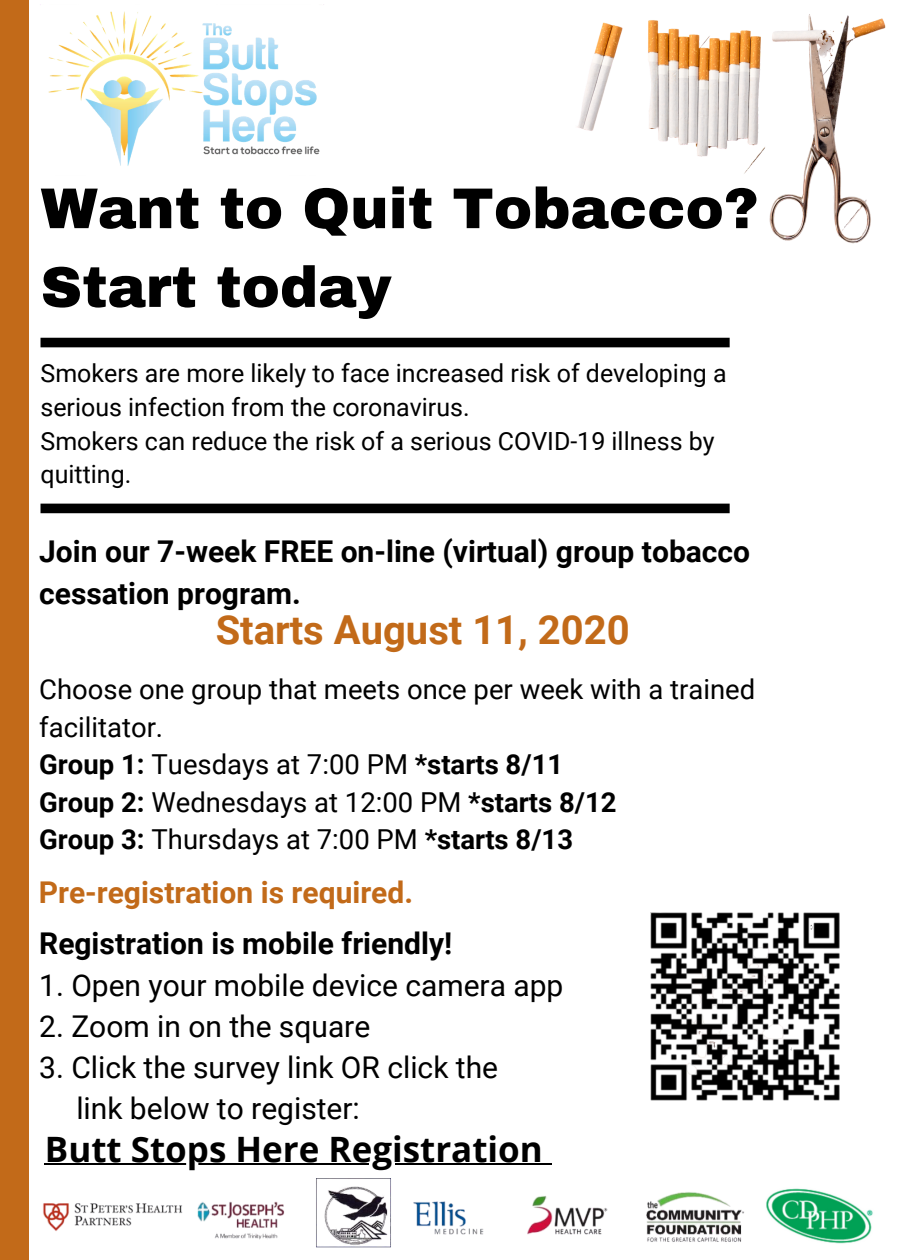
<style>
.page{position:relative;width:900px;height:1260px;background:#fff}
.page>*{position:absolute;margin:0;border:0;box-sizing:border-box;transform-origin:0 0}
.t1{font:900 57.5px/78.8px "Archivo";color:#000}
.t2{font:700 40px "Roboto";color:#c26a19}
.t3{font:700 35px "Open Sans";color:#000}
.t4{font:30px/41.2px "Roboto";color:#000}
.t5{font:700 30px/41.2px "Roboto";color:#000}
.t6{font:700 30px "Roboto";color:#c26a19}
.t7{font:27.5px/37.5px "Roboto";color:#000}
.t8{font:25px/33.8px "Roboto";color:#000}
.s1{font-weight:700}
</style>
<div class="page">
<div style="left:0;top:0;width:29px;height:1260px;background:#c26a19"></div>
<img style="left:43px;top:1178px;width:701px;height:70px">
<img style="left:577px;top:14px;width:309px;height:230px">
<div style="left:41px;top:338px;width:689px;height:9px;background:#000"></div>
<div style="left:41px;top:504px;width:689px;height:9px;background:#000"></div>
<img style="left:48px;top:11px;width:272px;height:155px">
<img style="left:766px;top:1188px;width:107px;height:56px">
<img style="left:650px;top:912px;width:190px;height:189px">
<hr style="left:45px;top:1163px;width:507px;height:2px;background:#000">
<h1 class="t1" style="left:41px;top:170px;width:720px">Want to Quit Tobacco?<br>Start today</h1>
<p class="t8" style="left:41px;top:357px;width:688px">Smokers are more likely to face increased risk of developing a serious infection from the coronavirus.<br>Smokers can reduce the risk of a serious COVID-19 illness by quitting.</p>
<p class="t5" style="left:39px;top:532px;width:712px">Join our 7-week FREE on-line (virtual) group tobacco cessation program.</p>
<h2 class="t2" style="left:216px;top:607px;width:416px">Starts August 11, 2020</h2>
<p class="t7" style="left:39px;top:671px;width:718px">Choose one group that meets once per week with a trained facilitator.<br><span class="s1">Group 1:</span> Tuesdays at 7:00 PM <span class="s1">*starts 8/11<br>Group 2:</span> Wednesdays at 12:00 PM <span class="s1">*starts 8/12<br>Group 3:</span> Thursdays at 7:00 PM <span class="s1">*starts 8/13</span></p>
<p class="t6" style="left:39px;top:875px;width:376px">Pre-registration is required.</p>
<p class="t5" style="left:39px;top:923px;width:414px">Registration is mobile friendly!</p>
<p class="t4" style="left:39px;top:965px;width:526px">1. Open your mobile device camera app</p>
<p class="t4" style="left:39px;top:1006px;width:333px">2. Zoom in on the square</p>
<p class="t4" style="left:76px;top:1047px;width:423px;text-indent:-37px">3. Click the survey link OR click the link below to register:</p>
<p class="t3" style="left:45px;top:1124px;width:500px">Butt Stops Here Registration</p>
</div>
